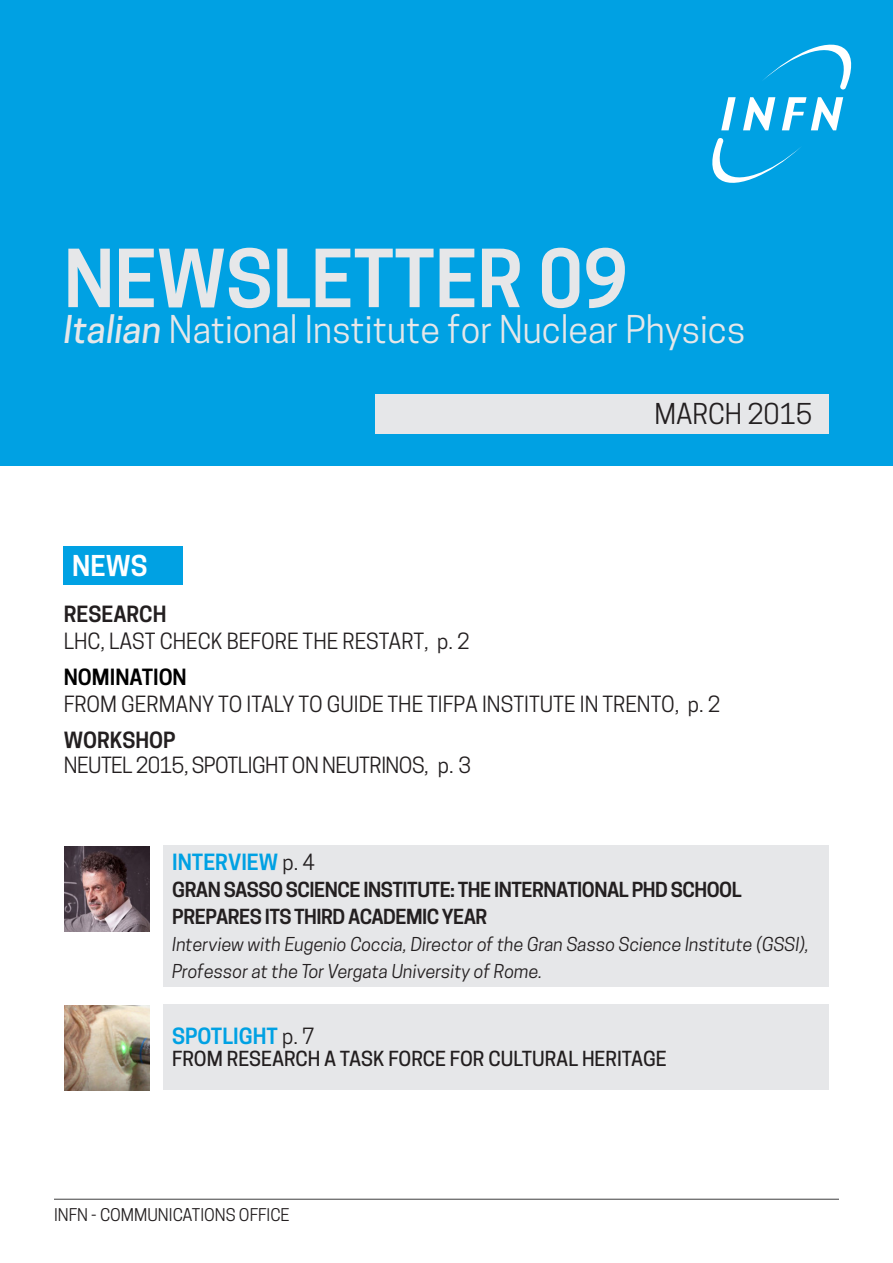
<style>
.page{position:relative;width:893px;height:1263px;background:#fff}
.page>*{position:absolute;margin:0;border:0;box-sizing:border-box;transform-origin:0 0}
.t1{font:600 75px "Cooper Hewitt";color:#e6e7e9}
.t2{font:36px "Cooper Hewitt";color:#e6e7e9}
.t3{font:27px "Cooper Hewitt";color:#231f20}
.t4{font:600 27px "Cooper Hewitt";color:#fff}
.t5{font:21px "Cooper Hewitt";color:#231f20}
.t6{font:21px "Cooper Hewitt";letter-spacing:-.025em;color:#231f20}
.t7{font:600 21px "Cooper Hewitt";color:#00a1e3}
.t8{font:600 21px "Cooper Hewitt";color:#231f20}
.t9{font:600 21px "Cooper Hewitt";color:#000}
.t10{font:600 19.5px/27px "Cooper Hewitt";letter-spacing:-.025em;color:#231f20}
.t11{font:500 19.5px "Cooper Hewitt";color:#231f20}
.t12{font:italic 18px/27px "Cooper Hewitt";color:#231f20}
.t13{font:16.5px "Cooper Hewitt";color:#231f20}
.s1{font-weight:500;font-style:italic}
.s2{font-weight:400;color:#231f20}
</style>
<div class="page">
<div style="left:0;top:0;width:893px;height:466px;background:#00a1e3"></div>
<div style="left:376px;top:394px;width:453px;height:40px;background:#e6e7e9"></div>
<img style="left:65px;top:846px;width:85px;height:85px">
<div style="left:164px;top:845px;width:665px;height:142px;background:#e6e7e9"></div>
<div style="left:64px;top:546px;width:119px;height:39px;background:#00a1e3"></div>
<img style="left:65px;top:1005px;width:85px;height:85px">
<div style="left:164px;top:1005px;width:665px;height:85px;background:#e6e7e9"></div>
<hr style="left:54px;top:1199px;width:785px;height:1px;background:#3e3e3f">
<svg style="left:721px;top:97px;width:15px;height:33px"></svg>
<svg style="left:743px;top:97px;width:32px;height:33px"></svg>
<svg style="left:782px;top:97px;width:61px;height:33px"></svg>
<svg style="left:763px;top:44px;width:89px;height:46px"></svg>
<svg style="left:712px;top:138px;width:89px;height:45px"></svg>
<p class="t1" style="left:64px;top:235px;width:566px">NEWSLETTER 09</p>
<p class="t2" style="left:64px;top:308px;width:683px"><span class="s1">Italian</span> National Institute for Nuclear Physics</p>
<p class="t4" style="left:72px;top:550px;width:77px">NEWS</p>
<p class="t3" style="left:654px;top:398px;width:159px">MARCH 2015</p>
<p class="t8" style="left:64px;top:601px;width:104px">RESEARCH</p>
<p class="t5" style="left:64px;top:628px;width:407px">LHC, LAST CHECK BEFORE THE RESTART, p. 2</p>
<p class="t9" style="left:64px;top:664px;width:125px">NOMINATION</p>
<p class="t5" style="left:64px;top:691px;width:658px">FROM GERMANY TO ITALY TO GUIDE THE TIFPA INSTITUTE IN TRENTO, p. 2</p>
<p class="t8" style="left:64px;top:727px;width:113px">WORKSHOP</p>
<p class="t6" style="left:64px;top:753px;width:409px">NEUTEL 2015, SPOTLIGHT ON NEUTRINOS, p. 3</p>
<p class="t7" style="left:172px;top:850px;width:144px">INTERVIEW <span class="s2">p. 4</span></p>
<p class="t10" style="left:172px;top:876px;width:571px">GRAN SASSO SCIENCE INSTITUTE: THE INTERNATIONAL PHD SCHOOL<br>PREPARES ITS THIRD ACADEMIC YEAR</p>
<p class="t12" style="left:172px;top:931px;width:638px">Interview with Eugenio Coccia, Director of the Gran Sasso Science Institute (GSSI),<br>Professor at the Tor Vergata University of Rome.</p>
<p class="t7" style="left:172px;top:1023px;width:144px">SPOTLIGHT <span class="s2">p. 7</span></p>
<p class="t11" style="left:172px;top:1047px;width:496px">FROM RESEARCH A TASK FORCE FOR CULTURAL HERITAGE</p>
<p class="t13" style="left:54px;top:1205px;width:237px">INFN - COMMUNICATIONS OFFICE</p>
</div>
